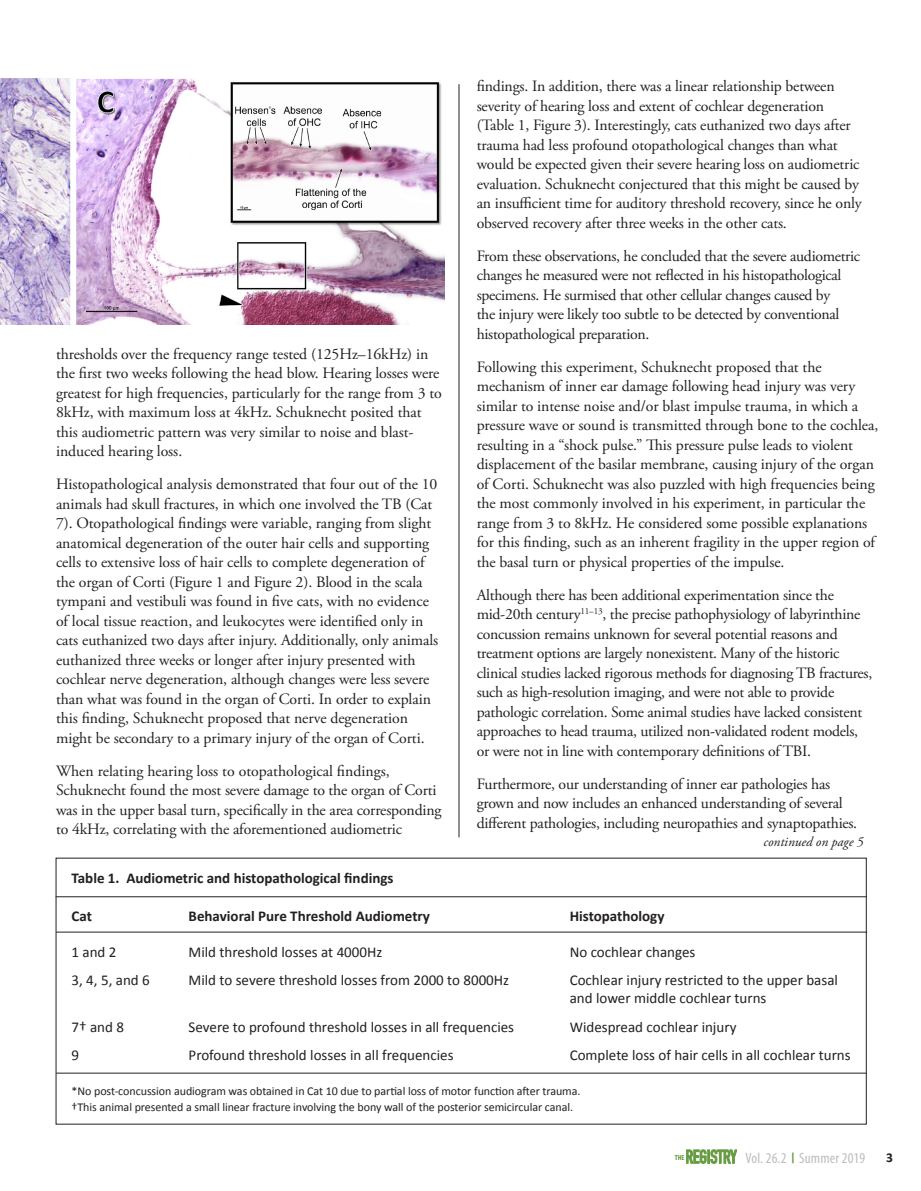
<style>
.page{position:relative;width:921px;height:1191px;background:#fff}
.page>*{position:absolute;margin:0;border:0;box-sizing:border-box;transform-origin:0 0}
.Text_with_space{font:15.75px/19.5px "Adobe Garamond Pro";letter-spacing:-.01em;color:#231f20}
.Calibri_Bold_9_5_pt{font:15px/18px "Calibri";color:#231f20}
.Calibri_Bold_9_5_pt-2{font:700 15px "Calibri";color:#231f20}
.t1{font:condensed 15px "Myriad Pro";letter-spacing:.01em;color:#bcbdc0}
.t2{font:italic 13.5px "Adobe Garamond Pro";color:#231f20}
.t3{font:700 13.5px "Calibri";color:#231f20}
._2__Citations_8_pt{font:12px "Calibri";letter-spacing:-.005em;color:#231f20}
.t4{font:700 condensed 7.5px "Myriad Pro";color:#669c41}
.s1{font-family:"Calibri";font-weight:700;font-stretch:normal;font-size:12px;color:#669c41}
</style>
<div class="page">
<svg style="left:686px;top:1149px;width:51px;height:14px"></svg>
<hr style="left:458px;top:84px;width:1px;height:753px;background:#231f20">
<img style="left:0;top:79px;width:444px;height:245px">
<hr style="left:56px;top:896px;width:810px;height:1px;background:#231f20">
<hr style="left:56px;top:931px;width:811px;height:1px;background:#231f20">
<hr style="left:56px;top:1072px;width:810px;height:1px;background:#231f20">
<p class="Text_with_space" style="left:56px;top:344px;width:387px">thresholds over the frequency range tested (125Hz–16kHz) in the first two weeks following the head blow. Hearing losses were greatest for high frequencies, particularly for the range from 3 to 8kHz, with maximum loss at 4kHz. Schuknecht posited that this audiometric pattern was very similar to noise and blast&shy;induced hearing loss.</p>
<p class="Text_with_space" style="left:56px;top:475px;width:384px">Histopathological analysis demonstrated that four out of the 10 animals had skull fractures, in which one involved the TB (Cat 7). Otopathological findings were variable, ranging from slight anatomical degeneration of the outer hair cells and supporting cells to extensive loss of hair cells to complete degeneration of the organ of Corti (Figure 1 and Figure 2). Blood in the scala tympani and vestibuli was found in five cats, with no evidence of local tissue reaction, and leukocytes were identified only in cats euthanized two days after injury. Additionally, only animals euthanized three weeks or longer after injury presented with cochlear nerve degeneration, although changes were less severe than what was found in the organ of Corti. In order to explain this finding, Schuknecht proposed that nerve degeneration might be secondary to a primary injury of the organ of Corti.</p>
<p class="Text_with_space" style="left:56px;top:761px;width:387px">When relating hearing loss to otopathological findings, Schuknecht found the most severe damage to the organ of Corti was in the upper basal turn, specifically in the area corresponding to 4kHz, correlating with the aforementioned audiometric</p>
<p class="Text_with_space" style="left:477px;top:77px;width:386px">findings. In addition, there was a linear relationship between severity of hearing loss and extent of cochlear degeneration (Table 1, Figure 3). Interestingly, cats euthanized two days after trauma had less profound otopathological changes than what would be expected given their severe hearing loss on audiometric evaluation. Schuknecht conjectured that this might be caused by an insufficient time for auditory threshold recovery, since he only observed recovery after three weeks in the other cats.</p>
<p class="Text_with_space" style="left:477px;top:246px;width:385px">From these observations, he concluded that the severe audiometric changes he measured were not reflected in his histopathological specimens. He surmised that other cellular changes caused by<br>the injury were likely too subtle to be detected by conventional histopathological preparation.</p>
<p class="Text_with_space" style="left:477px;top:357px;width:403px">Following this experiment, Schuknecht proposed that the mechanism of inner ear damage following head injury was very similar to intense noise and/or blast impulse trauma, in which a pressure wave or sound is transmitted through bone to the cochlea, resulting in a “shock pulse.” This pressure pulse leads to violent displacement of the basilar membrane, causing injury of the organ of Corti. Schuknecht was also puzzled with high frequencies being the most commonly involved in his experiment, in particular the range from 3 to 8kHz. He considered some possible explanations for this finding, such as an inherent fragility in the upper region of the basal turn or physical properties of the impulse.</p>
<p class="Text_with_space" style="left:477px;top:585px;width:397px">Although there has been additional experimentation since the mid-20th century<sup>11–13</sup>, the precise pathophysiology of labyrinthine concussion remains unknown for several potential reasons and treatment options are largely nonexistent. Many of the historic clinical studies lacked rigorous methods for diagnosing TB fractures, such as high-resolution imaging, and were not able to provide pathologic correlation. Some animal studies have lacked consistent approaches to head trauma, utilized non-validated rodent models, or were not in line with contemporary definitions of TBI.</p>
<p class="Text_with_space" style="left:477px;top:774px;width:382px">Furthermore, our understanding of inner ear pathologies has grown and now includes an enhanced understanding of several different pathologies, including neuropathies and synaptopathies.</p>
<p class="t2" style="left:763px;top:833px;width:101px">continued on page 5</p>
<p class="Calibri_Bold_9_5_pt-2" style="left:72px;top:868px;width:323px">Table 1. Audiometric and histopathological findings</p>
<p class="Calibri_Bold_9_5_pt-2" style="left:72px;top:906px;width:22px">Cat</p>
<p class="Calibri_Bold_9_5_pt-2" style="left:189px;top:906px;width:243px">Behavioral Pure Threshold Audiometry</p>
<p class="Calibri_Bold_9_5_pt-2" style="left:570px;top:906px;width:96px">Histopathology</p>
<p class="Calibri_Bold_9_5_pt" style="left:72px;top:942px;width:46px">1 and 2</p>
<p class="Calibri_Bold_9_5_pt" style="left:189px;top:942px;width:195px">Mild threshold losses at 4000Hz</p>
<p class="Calibri_Bold_9_5_pt" style="left:570px;top:942px;width:127px">No cochlear changes</p>
<p class="Calibri_Bold_9_5_pt" style="left:72px;top:971px;width:80px">3, 4, 5, and 6</p>
<p class="Calibri_Bold_9_5_pt" style="left:189px;top:971px;width:322px">Mild to severe threshold losses from 2000 to 8000Hz</p>
<p class="Calibri_Bold_9_5_pt" style="left:570px;top:971px;width:270px">Cochlear injury restricted to the upper basal and lower middle cochlear turns</p>
<p class="Calibri_Bold_9_5_pt" style="left:72px;top:1017px;width:54px">7† and 8</p>
<p class="Calibri_Bold_9_5_pt" style="left:189px;top:1017px;width:327px">Severe to profound threshold losses in all frequencies</p>
<p class="Calibri_Bold_9_5_pt" style="left:570px;top:1017px;width:168px">Widespread cochlear injury</p>
<p class="Calibri_Bold_9_5_pt" style="left:72px;top:1046px;width:9px">9</p>
<p class="Calibri_Bold_9_5_pt" style="left:189px;top:1046px;width:266px">Profound threshold losses in all frequencies</p>
<p class="Calibri_Bold_9_5_pt" style="left:570px;top:1046px;width:282px">Complete loss of hair cells in all cochlear turns</p>
<p class="_2__Citations_8_pt" style="left:72px;top:1083px;width:510px">*No post-concussion audiogram was obtained in Cat 10 due to partial loss of motor function after trauma.</p>
<p class="_2__Citations_8_pt" style="left:72px;top:1099px;width:503px">†This animal presented a small linear fracture involving the bony wall of the posterior semicircular canal.</p>
<p class="t1" style="left:745px;top:1149px;width:121px">Vol. 26.2 <span class="s1">|</span> Summer 2019</p>
<p class="t4" style="left:675px;top:1152px;width:11px">THE</p>
<p class="t3" style="left:886px;top:1148px;width:8px">3</p>
</div>
